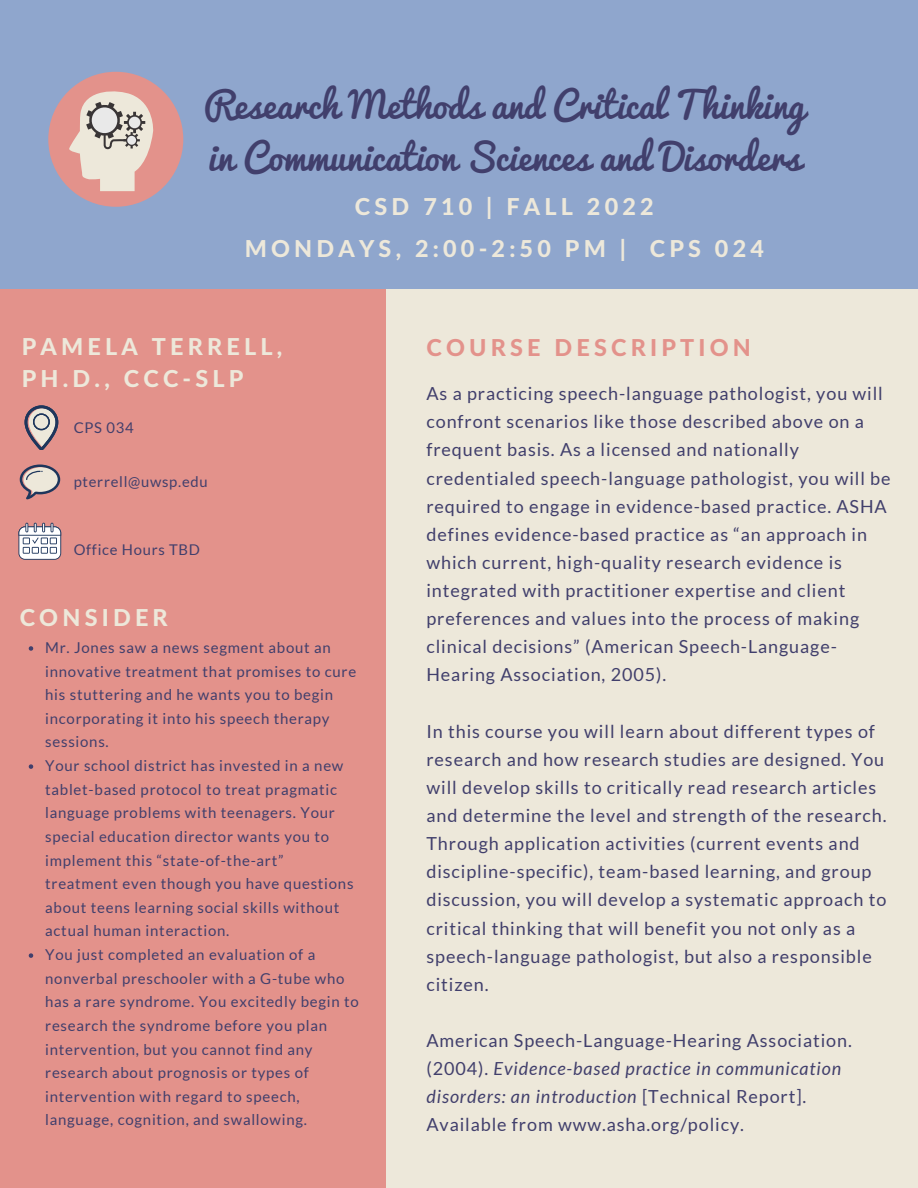
<style>
.page{position:relative;width:918px;height:1188px;background:#fff}
.page>*{position:absolute;margin:0;border:0;box-sizing:border-box;transform-origin:0 0}
.t1{font:36px/51.8px "Pacifico";color:#413f6c}
.t2{font:800 23.4px/32.7px "Lato Latin";letter-spacing:.18em;color:#ede8da}
.t3{font:800 23.4px "Lato Latin";letter-spacing:.18em;color:#e3928b}
.t4{font:18px/28.2px "Lato";letter-spacing:.05em;color:#413f6c}
.t5{font:15px/23.7px "Lato";letter-spacing:.05em;color:#413f6c}
.t6{font:14.85px "Lato";letter-spacing:.05em;color:#413f6c}
.s1{font-style:italic}
</style>
<div class="page">
<div style="left:97px;top:0;width:821px;height:1188px;background:#ede8da"></div>
<div style="left:0;top:288px;width:386px;height:900px;background:#e3928b"></div>
<div style="left:0;top:0;width:918px;height:288px;background:#8fa6cd"></div>
<div style="left:48px;top:72px;width:135px;height:135px;background:#e3928b;border-radius:50%"></div>
<svg style="left:25px;top:405px;width:33px;height:44px"></svg>
<svg style="left:20px;top:465px;width:40px;height:34px"></svg>
<svg style="left:68px;top:88px;width:86px;height:103px"></svg>
<svg style="left:18px;top:523px;width:43px;height:37px;background:#c5c3cb"></svg>
<svg style="left:29px;top:646px;width:4px;height:5px"></svg>
<svg style="left:29px;top:764px;width:4px;height:5px"></svg>
<svg style="left:29px;top:953px;width:4px;height:5px"></svg>
<h1 class="t1" style="left:204px;top:81px;width:602px">Research Methods and Critical Thinking in Communication Sciences and Disorders</h1>
<p class="t2" style="left:355px;top:192px;width:300px">CSD 710 | FALL 2022</p>
<p class="t2" style="left:245px;top:233px;width:521px">MONDAYS, 2:00-2:50 PM | CPS 024</p>
<p class="t2" style="left:22px;top:331px;width:262px">PAMELA TERRELL,<br>PH.D., CCC-SLP</p>
<p class="t6" style="left:74px;top:418px;width:61px">CPS 034</p>
<p class="t6" style="left:74px;top:473px;width:135px">pterrell@uwsp.edu</p>
<p class="t6" style="left:74px;top:540px;width:128px">Office Hours TBD</p>
<p class="t2" style="left:20px;top:603px;width:150px">CONSIDER</p>
<p class="t5" style="left:45px;top:635px;width:315px">Mr. Jones saw a news segment about an innovative treatment that promises to cure his stuttering and he wants you to begin incorporating it into his speech therapy sessions.<br>Your school district has invested in a new tablet-based protocol to treat pragmatic language problems with teenagers. Your special education director wants you to implement this “state-of-the-art” treatment even though you have questions about teens learning social skills without actual human interaction.<br>You just completed an evaluation of a nonverbal preschooler with a G-tube who has a rare syndrome. You excitedly begin to research the syndrome before you plan intervention, but you cannot find any research about prognosis or types of intervention with regard to speech, language, cognition, and swallowing.</p>
<p class="t3" style="left:426px;top:337px;width:326px">COURSE DESCRIPTION</p>
<p class="t4" style="left:426px;top:379px;width:466px">As a practicing speech-language pathologist, you will confront scenarios like those described above on a frequent basis. As a licensed and nationally credentialed speech-language pathologist, you will be required to engage in evidence-based practice. ASHA defines evidence-based practice as “an approach in which current, high-quality research evidence is integrated with practitioner expertise and client preferences and values into the process of making clinical decisions” (American Speech-Language-Hearing Association, 2005).</p>
<p class="t4" style="left:426px;top:717px;width:462px">In this course you will learn about different types of research and how research studies are designed. You will develop skills to critically read research articles and determine the level and strength of the research.<br>Through application activities (current events and discipline-specific), team-based learning, and group discussion, you will develop a systematic approach to critical thinking that will benefit you not only as a speech-language pathologist, but also a responsible citizen.</p>
<p class="t4" style="left:426px;top:1026px;width:427px">American Speech-Language-Hearing Association. (2004). <span class="s1">Evidence-based practice in communication disorders: an introduction</span> [Technical Report].<br>Available from www.asha.org/policy.</p>
</div>
